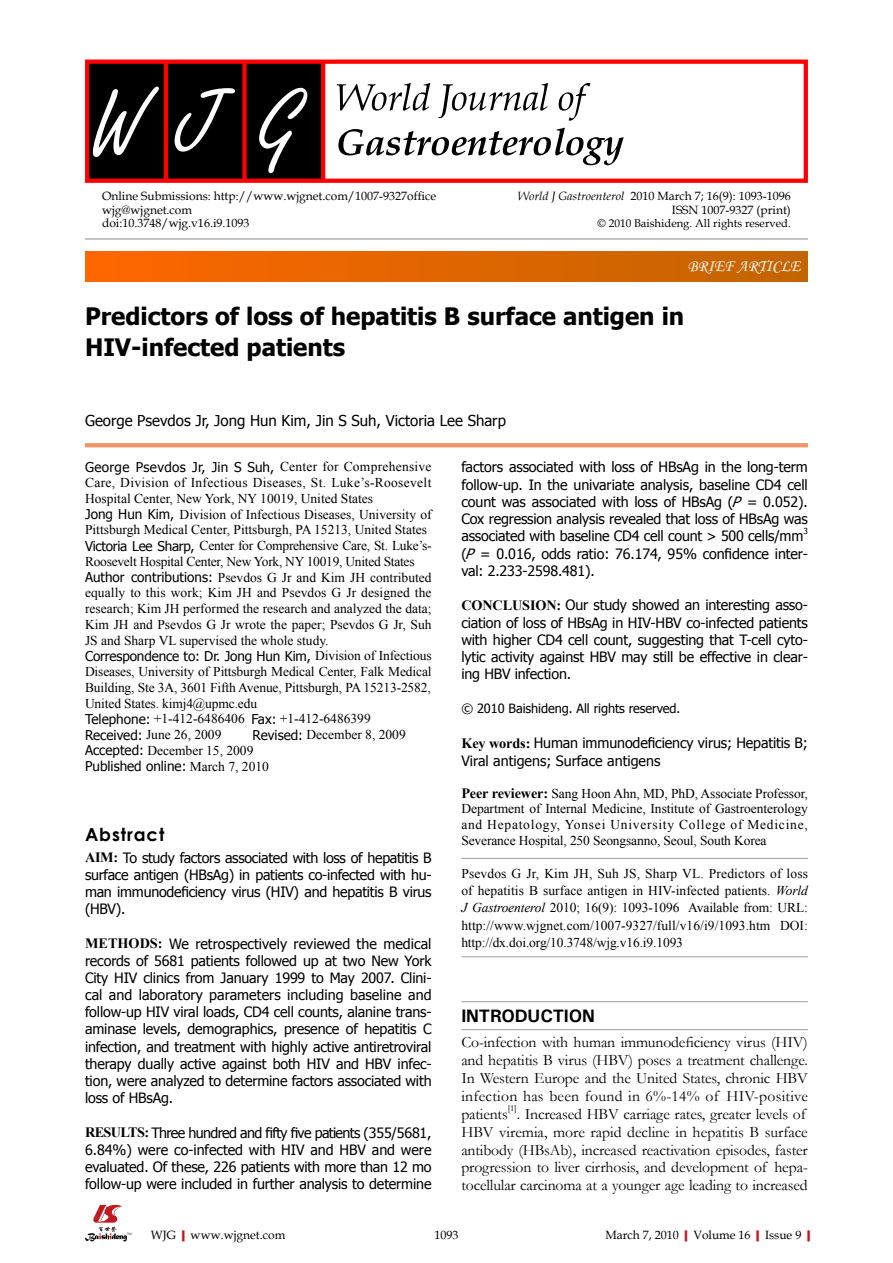
<style>
.page{position:relative;width:893px;height:1263px;background:#fff}
.page>*{position:absolute;margin:0;border:0;box-sizing:border-box;transform-origin:0 0}
.t1{font:700 24px/31.5px "Tahoma";color:#000}
.t2{font:700 18px "Univers";letter-spacing:-.01em;color:#000}
.t3{font:700 18px "Century Gothic";letter-spacing:.05em;color:#000}
.t4{font:16.5px "Monotype Corsiva";color:#fff}
.t5{font:15.75px/18px "Garamond";letter-spacing:-.01em;color:#000;text-align:justify}
.t6{font:15px "Tahoma";color:#000}
.t7{font:14.25px/17.2px "Tahoma";letter-spacing:-.01em;color:#000;text-align:justify}
.t8{font:13.5px/15.8px "Times New Roman";color:#000}
.t9{font:13.5px "Tahoma";color:#000}
.t10{font:13.5px "Tahoma";letter-spacing:.025em;color:#000}
.t11{font:12.75px "Tahoma";letter-spacing:-.005em;color:#000}
.t12{font:12px/13.5px "Book Antiqua";color:#000;text-align:right}
.t13{font:11.25px "Book Antiqua";color:#000}
.t14{font:9.15px "Garamond";color:#000}
.t15{font:8.25px "Tahoma";color:#000}
.s1{font-style:italic}
.s2{font-family:"Times New Roman"}
.s3{font-family:"Tahoma"}
.s4{font-family:"Times New Roman";font-weight:700}
.s5{font-weight:700;font-size:14.25px}
.s6{font-weight:700;color:#c01920}
</style>
<div class="page">
<svg style="left:85px;top:443px;width:723px;height:4px;background:#f1976a"></svg>
<div style="left:85px;top:252px;width:723px;height:29px;background:linear-gradient(to right,#f60,#c16500)"></div>
<hr style="left:85px;top:239px;width:723px;height:1px;background:#898989">
<div style="left:87px;top:61px;width:236px;height:121px;background:#000"></div>
<hr style="left:164px;top:61px;width:4px;height:121px;background:#f00">
<div style="left:242px;top:61px;width:5px;height:121px;background:#f00"></div>
<hr style="left:321px;top:61px;width:4px;height:121px;background:#f00">
<div style="left:85px;top:60px;width:723px;height:123px;border:4px solid #f00"></div>
<svg style="left:259px;top:88px;width:48px;height:85px"></svg>
<svg style="left:175px;top:88px;width:60px;height:64px"></svg>
<svg style="left:93px;top:87px;width:66px;height:70px"></svg>
<svg style="left:337px;top:83px;width:253px;height:38px"></svg>
<svg style="left:338px;top:128px;width:286px;height:37px"></svg>
<svg style="left:85px;top:1205px;width:48px;height:36px"></svg>
<hr style="left:461px;top:1001px;width:347px;height:1px;background:#9f9fa0">
<hr style="left:461px;top:1029px;width:347px;height:1px;background:#9f9fa0">
<hr style="left:461px;top:858px;width:347px;height:1px;background:#9f9fa0">
<hr style="left:461px;top:956px;width:347px;height:1px;background:#9f9fa0">
<p class="t12" style="left:102px;top:189px;width:336px;text-align:left">Online Submissions: http://www.wjgnet.com/1007-9327office wjg@wjgnet.com<br>doi:10.3748/wjg.v16.i9.1093</p>
<p class="t12" style="left:518px;top:189px;width:275px"><span class="s1">World J Gastroenterol</span> 2010 March 7; 16(9): 1093-1096<br>ISSN 1007-9327 (print)</p>
<p class="t13" style="left:598px;top:215px;width:195px">© 2010 Baishideng. All rights reserved.</p>
<p class="t4" style="left:688px;top:256px;width:114px">BRIEF ARTICLE</p>
<h1 class="t1" style="left:85px;top:298px;width:601px">Predictors of loss of hepatitis B surface antigen in<br>HIV-infected patients</h1>
<p class="t6" style="left:85px;top:410px;width:422px">George Psevdos Jr, Jong Hun Kim, Jin S Suh, Victoria Lee Sharp</p>
<p class="t10" style="left:85px;top:458px;width:348px">George Psevdos Jr, Jin S Suh, <span class="s2">Center for Comprehensive</span></p>
<p class="t8" style="left:85px;top:474px;width:348px">Care, Division of Infectious Diseases, St. Luke’s-Roosevelt Hospital Center, New York, NY 10019, United States<br><span class="s3">Jong Hun Kim,</span> Division of Infectious Diseases, University of Pittsburgh Medical Center, Pittsburgh, PA 15213, United States <span class="s3">Victoria Lee Sharp,</span> Center for Comprehensive Care, St. Luke’s-Roosevelt Hospital Center, New York, NY 10019, United States <span class="s3">Author contributions:</span> Psevdos G Jr and Kim JH contributed equally to this work; Kim JH and Psevdos G Jr designed the research; Kim JH performed the research and analyzed the data; Kim JH and Psevdos G Jr wrote the paper; Psevdos G Jr, Suh JS and Sharp VL supervised the whole study.</p>
<p class="t9" style="left:85px;top:647px;width:348px">Correspondence to: Dr. Jong Hun Kim, <span class="s2">Division of Infectious</span></p>
<p class="t8" style="left:85px;top:663px;width:348px">Diseases, University of Pittsburgh Medical Center, Falk Medical Building, Ste 3A, 3601 Fifth Avenue, Pittsburgh, PA 15213-2582, United States. kimj4@upmc.edu<br><span class="s3">Telephone:</span> +1-412-6486406 <span class="s3">Fax:</span> +1-412-6486399<br><span class="s3">Received:</span> June 26, 2009</p>
<p class="t8" style="left:85px;top:726px;width:322px;text-indent:168px"><span class="s3">Revised:</span> December 8, 2009<br><span class="s3">Accepted:</span> December 15, 2009</p>
<p class="t9" style="left:85px;top:757px;width:185px">Published online: <span class="s2">March 7, 2010</span></p>
<p class="t3" style="left:85px;top:821px;width:81px">Abstract</p>
<p class="t7" style="left:85px;top:848px;width:348px"><span class="s4">AIM:</span> To study factors associated with loss of hepatitis B surface antigen (HBsAg) in patients co-infected with hu&shy;man immunodeficiency virus (HIV) and hepatitis B virus (HBV).</p>
<p class="t7" style="left:85px;top:934px;width:348px"><span class="s4">METHODS:</span> We retrospectively reviewed the medical records of 5681 patients followed up at two New York City HIV clinics from January 1999 to May 2007. Clini&shy;cal and laboratory parameters including baseline and follow-up HIV viral loads, CD4 cell counts, alanine trans&shy;aminase levels, demographics, presence of hepatitis C infection, and treatment with highly active antiretroviral therapy dually active against both HIV and HBV infec&shy;tion, were analyzed to determine factors associated with loss of HBsAg.</p>
<p class="t7" style="left:85px;top:1123px;width:348px"><span class="s4">RESULTS:</span> Three hundred and fifty five patients (355/5681, 6.84%) were co-infected with HIV and HBV and were evaluated. Of these, 226 patients with more than 12 mo follow-up were included in further analysis to determine</p>
<p class="t7" style="left:461px;top:458px;width:348px">factors associated with loss of HBsAg in the long-term follow-up. In the univariate analysis, baseline CD4 cell count was associated with loss of HBsAg (<span class="s1">P</span> = 0.052).<br>Cox regression analysis revealed that loss of HBsAg was associated with baseline CD4 cell count &gt; 500 cells/mm</p>
<p class="t15" style="left:803px;top:526px;width:6px">3</p>
<p class="t7" style="left:461px;top:544px;width:348px">(<span class="s1">P</span> = 0.016, odds ratio: 76.174, 95% confidence inter&shy;val: 2.233-2598.481).</p>
<p class="t7" style="left:461px;top:596px;width:348px"><span class="s4">CONCLUSION:</span> Our study showed an interesting asso&shy;ciation of loss of HBsAg in HIV-HBV co-infected patients with higher CD4 cell count, suggesting that T-cell cyto&shy;lytic activity against HBV may still be effective in clear&shy;ing HBV infection.</p>
<p class="t11" style="left:461px;top:699px;width:221px">© 2010 Baishideng. All rights reserved.</p>
<p class="t7" style="left:461px;top:734px;width:348px"><span class="s4">Key words:</span> Human immunodeficiency virus; Hepatitis B;<br>Viral antigens; Surface antigens</p>
<p class="t8" style="left:461px;top:785px;width:348px;text-align:justify"><span class="s5">Peer reviewer:</span> Sang Hoon Ahn, MD, PhD, Associate Professor, Department of Internal Medicine, Institute of Gastroenterology and Hepatology, Yonsei University College of Medicine, Severance Hospital, 250 Seongsanno, Seoul, South Korea</p>
<p class="t8" style="left:461px;top:864px;width:348px;line-height:17.2px;text-align:justify">Psevdos G Jr, Kim JH, Suh JS, Sharp VL. Predictors of loss of hepatitis B surface antigen in HIV-infected patients. <span class="s1">World J Gastroenterol</span> 2010; 16(9): 1093-1096 Available from: URL: http://www.wjgnet.com/1007-9327/full/v16/i9/1093.htm DOI: http://dx.doi.org/10.3748/wjg.v16.i9.1093</p>
<p class="t2" style="left:461px;top:1004px;width:135px">INTRODUCTION</p>
<p class="t5" style="left:461px;top:1032px;width:348px">Co-infection with human immunodeficiency virus (HIV) and hepatitis B virus (HBV) poses a treatment challenge.<br>In Western Europe and the United States, chronic HBV infection has been found in 6%-14% of HIV-positive patients</p>
<p class="t14" style="left:508px;top:1102px;width:11px">[1]</p>
<p class="t5" style="left:461px;top:1104px;width:348px;text-align:left;text-indent:55px">. Increased HBV carriage rates, greater levels of HBV viremia, more rapid decline in hepatitis B surface antibody (HBsAb), increased reactivation episodes, faster progression to liver cirrhosis, and development of hepa&shy;tocellular carcinoma at a younger age leading to increased</p>
<p class="t12" style="left:151px;top:1227px;width:136px">WJG<span class="s6">|</span>www.wjgnet.com</p>
<p class="t12" style="left:434px;top:1227px;width:25px">1093</p>
<p class="t12" style="left:605px;top:1227px;width:212px">March 7, 2010<span class="s6">|</span>Volume 16<span class="s6">|</span>Issue 9<span class="s6">|</span></p>
</div>
